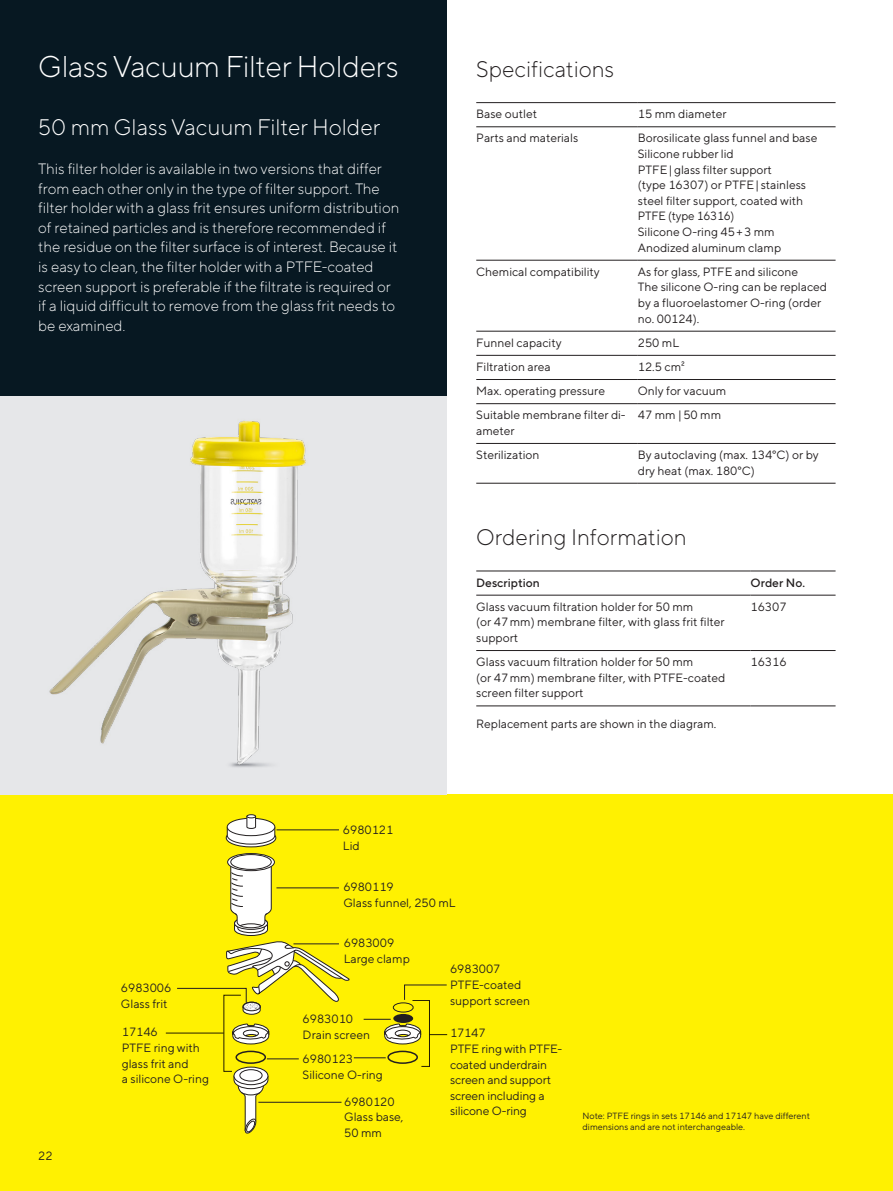
<style>
.page{position:relative;width:893px;height:1191px;background:#fff}
.page>*{position:absolute;margin:0;border:0;box-sizing:border-box;transform-origin:0 0}
.t1{font:300 30px "TT Norms Pro";letter-spacing:-.01em;color:#fff}
.t2{font:300 22.5px "TT Norms Pro";color:#231f20}
.t3{font:300 22.5px "TT Norms Pro";color:#fff}
.t4{font:300 15px/19.5px "TT Norms Pro";color:#fff}
.t5{font:12px/15.6px "TT Norms Pro";color:#231f20}
.t6{font:500 12px "TT Norms Pro";color:#231f20}
.t7{font:9px/11.7px "TT Norms Pro";color:#231f20}
</style>
<div class="page">
<div style="left:0;top:0;width:446px;height:395px;background:#071822"></div>
<div style="left:0;top:794px;width:893px;height:397px;background:#fff101"></div>
<hr style="left:476px;top:260px;width:162px;height:1px;background:#231f20">
<hr style="left:638px;top:260px;width:198px;height:1px;background:#231f20">
<hr style="left:476px;top:331px;width:162px;height:1px;background:#231f20">
<hr style="left:638px;top:331px;width:198px;height:1px;background:#231f20">
<hr style="left:476px;top:355px;width:162px;height:1px;background:#231f20">
<hr style="left:638px;top:355px;width:198px;height:1px;background:#231f20">
<hr style="left:476px;top:379px;width:162px;height:1px;background:#231f20">
<hr style="left:638px;top:379px;width:198px;height:1px;background:#231f20">
<hr style="left:476px;top:403px;width:162px;height:1px;background:#231f20">
<hr style="left:638px;top:403px;width:198px;height:1px;background:#231f20">
<hr style="left:476px;top:443px;width:162px;height:1px;background:#231f20">
<hr style="left:638px;top:443px;width:198px;height:1px;background:#231f20">
<hr style="left:476px;top:483px;width:162px;height:1px;background:#231f20">
<hr style="left:638px;top:483px;width:198px;height:1px;background:#231f20">
<hr style="left:476px;top:102px;width:162px;height:1px;background:#231f20">
<hr style="left:638px;top:102px;width:198px;height:1px;background:#231f20">
<hr style="left:476px;top:126px;width:162px;height:1px;background:#231f20">
<hr style="left:638px;top:126px;width:198px;height:1px;background:#231f20">
<hr style="left:476px;top:650px;width:274px;height:1px;background:#231f20">
<hr style="left:750px;top:650px;width:86px;height:1px;background:#231f20">
<hr style="left:476px;top:705px;width:274px;height:1px;background:#231f20">
<hr style="left:750px;top:705px;width:86px;height:1px;background:#231f20">
<hr style="left:476px;top:570px;width:274px;height:1px;background:#231f20">
<hr style="left:750px;top:570px;width:86px;height:1px;background:#231f20">
<hr style="left:476px;top:595px;width:274px;height:1px;background:#231f20">
<hr style="left:750px;top:595px;width:86px;height:1px;background:#231f20">
<hr style="left:276px;top:829px;width:63px;height:1px;background:#231f20">
<div style="left:226px;top:828px;width:50px;height:19px;border:1px solid #231f20;border-radius:50%"></div>
<svg style="left:227px;top:814px;width:49px;height:31px"></svg>
<svg style="left:228px;top:853px;width:46px;height:17px"></svg>
<div style="left:227px;top:853px;width:48px;height:18px;border:1px solid #231f20;border-radius:50%"></div>
<div style="left:231px;top:854px;width:40px;height:15px;background:#fff;border-radius:50%"></div>
<div style="left:230px;top:854px;width:42px;height:15px;border:1px solid #231f20;border-radius:50%"></div>
<hr style="left:166px;top:1032px;width:58px;height:1px;background:#231f20">
<svg style="left:177px;top:865px;width:270px;height:268px"></svg>
<div style="left:0;top:395px;width:446px;height:399px;background:#e6e7e9"></div>
<img style="left:49px;top:421px;width:257px;height:346px">
<h1 class="t1" style="left:38px;top:45px;width:362px">Glass Vacuum Filter Holders</h1>
<h2 class="t3" style="left:38px;top:111px;width:343px">50 mm Glass Vacuum Filter Holder</h2>
<p class="t4" style="left:38px;top:158px;width:362px">This filter holder is available in two versions that differ from each other only in the type of filter support. The filter holder with a glass frit ensures uniform distribution of retained particles and is therefore recommended if the residue on the filter surface is of interest. Because it is easy to clean, the filter holder with a PTFE-coated screen support is preferable if the filtrate is required or if a liquid difficult to remove from the glass frit needs to be examined.</p>
<h2 class="t2" style="left:476px;top:53px;width:140px">Specifications</h2>
<p class="t5" style="left:476px;top:106px;width:62px">Base outlet</p>
<p class="t5" style="left:638px;top:106px;width:90px">15 mm diameter</p>
<p class="t5" style="left:476px;top:130px;width:103px">Parts and materials</p>
<p class="t5" style="left:638px;top:130px;width:181px">Borosilicate glass funnel and base<br>Silicone rubber lid<br>PTFE|glass filter support<br>(type 16307) or PTFE| stainless steel filter support, coated with<br>PTFE (type 16316)<br>Silicone O-ring 45+3 mm<br>Anodized aluminum clamp</p>
<p class="t5" style="left:476px;top:263px;width:125px">Chemical compatibility</p>
<p class="t5" style="left:638px;top:263px;width:191px">As for glass, PTFE and silicone<br>The silicone O-ring can be replaced by a fluoroelastomer O-ring (order no. 00124).</p>
<p class="t5" style="left:476px;top:334px;width:87px">Funnel capacity</p>
<p class="t5" style="left:638px;top:334px;width:43px">250 mL</p>
<p class="t5" style="left:476px;top:358px;width:76px">Filtration area</p>
<p class="t5" style="left:638px;top:358px;width:48px">12.5 cm²</p>
<p class="t5" style="left:476px;top:382px;width:130px">Max. operating pressure</p>
<p class="t5" style="left:638px;top:382px;width:90px">Only for vacuum</p>
<p class="t5" style="left:476px;top:406px;width:151px">Suitable membrane filter di&shy;ameter</p>
<p class="t5" style="left:638px;top:406px;width:85px">47 mm |50 mm</p>
<p class="t5" style="left:476px;top:446px;width:65px">Sterilization</p>
<p class="t5" style="left:638px;top:446px;width:182px">By autoclaving (max. 134°C) or by dry heat (max. 180°C)</p>
<h2 class="t2" style="left:476px;top:521px;width:212px">Ordering Information</h2>
<p class="t6" style="left:476px;top:573px;width:65px">Description</p>
<p class="t6" style="left:750px;top:573px;width:55px">Order No.</p>
<p class="t5" style="left:476px;top:598px;width:250px">Glass vacuum filtration holder for 50 mm<br>(or 47mm) membrane filter, with glass frit filter support</p>
<p class="t5" style="left:750px;top:598px;width:37px">16307</p>
<p class="t5" style="left:476px;top:653px;width:251px">Glass vacuum filtration holder for 50 mm<br>(or 47mm) membrane filter, with PTFE-coated screen filter support</p>
<p class="t5" style="left:750px;top:653px;width:37px">16316</p>
<p class="t5" style="left:476px;top:715px;width:242px">Replacement parts are shown in the diagram.</p>
<p class="t5" style="left:38px;top:1147px;width:16px">22</p>
<p class="t5" style="left:121px;top:979px;width:52px">6983006<br>Glass frit</p>
<p class="t5" style="left:122px;top:1023px;width:89px">17146<br>PTFE ring with glass frit and<br>a silicone O-ring</p>
<p class="t5" style="left:343px;top:821px;width:52px">6980121<br>Lid</p>
<p class="t5" style="left:343px;top:878px;width:114px">6980119<br>Glass funnel, 250 mL</p>
<p class="t5" style="left:344px;top:934px;width:68px">6983009<br>Large clamp</p>
<p class="t5" style="left:450px;top:960px;width:82px">6983007<br>PTFE-coated support screen</p>
<p class="t5" style="left:303px;top:1010px;width:69px">6983010<br>Drain screen</p>
<p class="t5" style="left:303px;top:1050px;width:82px">6980123<br>Silicone O-ring</p>
<p class="t5" style="left:344px;top:1092px;width:61px">6980120<br>Glass base,<br>50 mm</p>
<p class="t5" style="left:450px;top:1024px;width:114px">17147<br>PTFE ring with PTFE&shy;coated underdrain screen and support screen including a silicone O-ring</p>
<p class="t7" style="left:583px;top:1109px;width:229px">Note: PTFE rings in sets 17146 and 17147 have different dimensions and are not interchangeable.</p>
</div>
